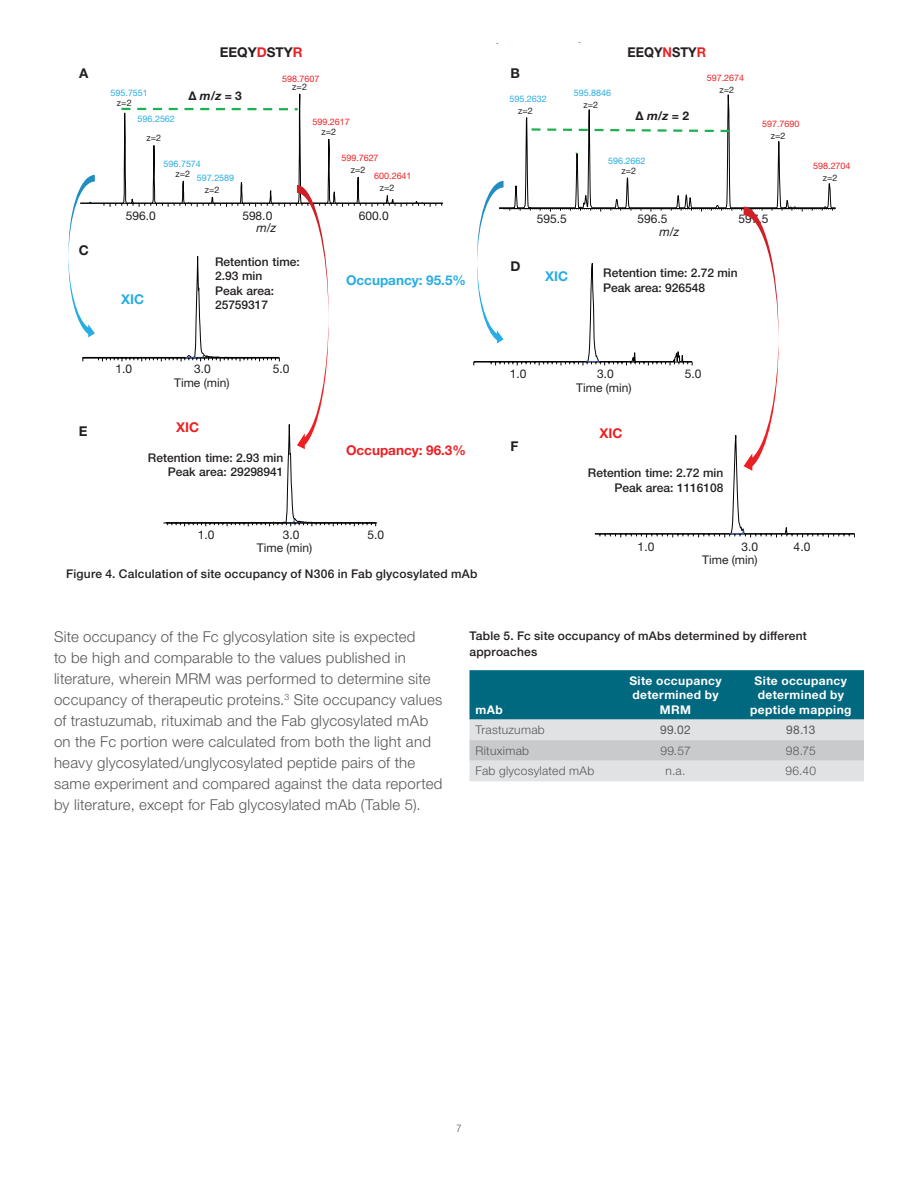
<style>
.page{position:relative;width:918px;height:1188px;background:#fff}
.page>*{position:absolute;margin:0;border:0;box-sizing:border-box;transform-origin:0 0}
.t1{font:300 15px/21px "Helvetica Neue LTW1 G";letter-spacing:.015em;color:#57585a}
.t2{font:700 13.5px "Helvetica Neue LTW1 G";color:#27ade3}
.t3{font:700 13.5px "Helvetica Neue LTW1 G";color:#ee1f23}
.t4{font:700 13.5px "Helvetica Neue LTW1 G";color:#231f20}
.t5{font:700 13.5px "Helvetica Neue LTW1 G";color:#231f20;scale:.95 1}
.t6{font:italic 12.15px "Helvetica Neue LTW1 G";color:#231f20}
.t7{font:500 12px/14.4px "Helvetica Neue LTW1 G";color:#231f20}
.t8{font:12px "Helvetica Neue LTW1 G";color:#231f20}
.t9{font:700 12px/14.4px "Helvetica Neue LTW1 G";letter-spacing:.035em;color:#fff;text-align:center}
.t10{font:300 12px "Helvetica Neue LTW1 G";letter-spacing:.025em;color:#57585a}
.t11{font:700 12px "Helvetica Neue LTW1 G";color:#231f20}
.t12{font:12px "Helvetica Neue LTW1 G";letter-spacing:.025em;color:#57585a}
.t13{font:300 condensed 10.5px "Helvetica Neue LTW1 G";color:#57585a}
.t14{font:9px "Helvetica Neue LTW1 G";letter-spacing:-.005em;color:#ee1f23}
.t15{font:9px "Helvetica Neue LTW1 G";letter-spacing:-.005em;color:#27ade3}
.t16{font:9px "Helvetica Neue LTW1 G";color:#231f20}
.s1{color:#ee1f23}
.s2{font-style:italic}
</style>
<div class="page">
<svg style="left:94px;top:93px;width:349px;height:111px"></svg>
<svg style="left:121px;top:108px;width:177px;height:2px"></svg>
<svg style="left:525px;top:94px;width:256px;height:87px"></svg>
<svg style="left:529px;top:127px;width:203px;height:6px"></svg>
<svg style="left:68px;top:175px;width:374px;height:351px"></svg>
<svg style="left:473px;top:181px;width:382px;height:356px"></svg>
<svg style="left:469px;top:670px;width:395px;height:111px;background:#7aa8b3"></svg>
<p class="t4" style="left:220px;top:44px;width:84px">EEQY<span class="s1">D</span>STY<span class="s1">R</span></p>
<p class="t5" style="left:628px;top:44px;width:84px">EEQY<span class="s1">N</span>STY<span class="s1">R</span></p>
<p class="t4" style="left:79px;top:65px;width:11px">A</p>
<p class="t4" style="left:511px;top:65px;width:11px">B</p>
<p class="t14" style="left:282px;top:73px;width:39px">598.7607</p>
<p class="t16" style="left:292px;top:81px;width:16px">z=2</p>
<p class="t15" style="left:110px;top:87px;width:39px">595.7551</p>
<p class="t16" style="left:117px;top:97px;width:16px">z=2</p>
<p class="t11" style="left:188px;top:89px;width:55px">Δ <span class="s2">m/z</span> = 3</p>
<p class="t15" style="left:509px;top:93px;width:39px">595.2632</p>
<p class="t16" style="left:518px;top:106px;width:16px">z=2</p>
<p class="t15" style="left:138px;top:113px;width:39px">596.2562</p>
<p class="t16" style="left:146px;top:132px;width:16px">z=2</p>
<p class="t14" style="left:312px;top:116px;width:39px">599.2617</p>
<p class="t16" style="left:321px;top:126px;width:16px">z=2</p>
<p class="t14" style="left:341px;top:152px;width:39px">599.7627</p>
<p class="t16" style="left:351px;top:164px;width:16px">z=2</p>
<p class="t15" style="left:164px;top:158px;width:39px">596.7574</p>
<p class="t16" style="left:176px;top:168px;width:16px">z=2</p>
<p class="t14" style="left:374px;top:171px;width:39px">600.2641</p>
<p class="t16" style="left:380px;top:183px;width:16px">z=2</p>
<p class="t15" style="left:197px;top:172px;width:39px">597.2589</p>
<p class="t16" style="left:205px;top:184px;width:16px">z=2</p>
<p class="t15" style="left:574px;top:87px;width:39px">595.8846</p>
<p class="t16" style="left:584px;top:99px;width:16px">z=2</p>
<p class="t11" style="left:636px;top:108px;width:55px">Δ <span class="s2">m/z</span> = 2</p>
<p class="t15" style="left:608px;top:156px;width:39px">596.2662</p>
<p class="t16" style="left:622px;top:165px;width:16px">z=2</p>
<p class="t14" style="left:707px;top:72px;width:39px">597.2674</p>
<p class="t16" style="left:720px;top:84px;width:16px">z=2</p>
<p class="t14" style="left:762px;top:118px;width:39px">597.7690</p>
<p class="t16" style="left:771px;top:131px;width:16px">z=2</p>
<p class="t4" style="left:79px;top:242px;width:12px">C</p>
<p class="t8" style="left:126px;top:208px;width:32px">596.0</p>
<p class="t8" style="left:242px;top:208px;width:31px">598.0</p>
<p class="t8" style="left:359px;top:208px;width:32px">600.0</p>
<p class="t6" style="left:256px;top:220px;width:21px">m/z</p>
<p class="t8" style="left:537px;top:212px;width:32px">595.5</p>
<p class="t8" style="left:637px;top:212px;width:32px">596.5</p>
<p class="t8" style="left:738px;top:212px;width:32px">597.5</p>
<p class="t6" style="left:659px;top:224px;width:21px">m/z</p>
<p class="t2" style="left:121px;top:291px;width:24px">XIC</p>
<p class="t7" style="left:215px;top:254px;width:86px">Retention time:<br>2.93 min<br>Peak area:<br>25759317</p>
<p class="t4" style="left:511px;top:258px;width:12px">D</p>
<p class="t2" style="left:346px;top:272px;width:122px">Occupancy: 95.5%</p>
<p class="t2" style="left:545px;top:268px;width:24px">XIC</p>
<p class="t7" style="left:603px;top:266px;width:136px">Retention time: 2.72 min<br>Peak area: 926548</p>
<p class="t14" style="left:813px;top:161px;width:39px">598.2704</p>
<p class="t16" style="left:823px;top:172px;width:16px">z=2</p>
<p class="t4" style="left:79px;top:423px;width:10px">E</p>
<p class="t8" style="left:116px;top:361px;width:18px">1.0</p>
<p class="t8" style="left:194px;top:361px;width:18px">3.0</p>
<p class="t8" style="left:273px;top:361px;width:18px">5.0</p>
<p class="t8" style="left:174px;top:376px;width:57px">Time (min)</p>
<p class="t3" style="left:176px;top:419px;width:24px">XIC</p>
<p class="t7" style="left:148px;top:450px;width:137px;text-align:right">Retention time: 2.93 min<br>Peak area: 29298941</p>
<p class="t3" style="left:346px;top:441px;width:121px">Occupancy: 96.3%</p>
<p class="t8" style="left:510px;top:366px;width:18px">1.0</p>
<p class="t8" style="left:597px;top:366px;width:18px">3.0</p>
<p class="t8" style="left:685px;top:366px;width:18px">5.0</p>
<p class="t8" style="left:576px;top:380px;width:57px">Time (min)</p>
<p class="t4" style="left:511px;top:438px;width:10px">F</p>
<p class="t3" style="left:599px;top:424px;width:24px">XIC</p>
<p class="t7" style="left:588px;top:466px;width:137px;text-align:right">Retention time: 2.72 min<br>Peak area: 1116108</p>
<p class="t8" style="left:198px;top:527px;width:18px">1.0</p>
<p class="t8" style="left:283px;top:527px;width:18px">3.0</p>
<p class="t8" style="left:368px;top:527px;width:18px">5.0</p>
<p class="t8" style="left:257px;top:540px;width:57px">Time (min)</p>
<p class="t7" style="left:66px;top:567px;width:413px">Figure 4. Calculation of site occupancy of N306 in Fab glycosylated mAb</p>
<p class="t8" style="left:638px;top:540px;width:18px">1.0</p>
<p class="t8" style="left:742px;top:540px;width:18px">3.0</p>
<p class="t8" style="left:794px;top:540px;width:18px">4.0</p>
<p class="t8" style="left:702px;top:552px;width:57px">Time (min)</p>
<p class="t1" style="left:54px;top:626px;width:390px">Site occupancy of the Fc glycosylation site is expected<br>to be high and comparable to the values published in literature, wherein MRM was performed to determine site occupancy of therapeutic proteins.<sup>3</sup> Site occupancy values of trastuzumab, rituximab and the Fab glycosylated mAb on the Fc portion were calculated from both the light and heavy glycosylated/unglycosylated peptide pairs of the same experiment and compared against the data reported by literature, except for Fab glycosylated mAb (Table 5).</p>
<p class="t7" style="left:469px;top:628px;width:339px;line-height:15.8px">Table 5. Fc site occupancy of mAbs determined by different approaches</p>
<p class="t9" style="left:629px;top:673px;width:94px">Site occupancy determined by<br>MRM</p>
<p class="t9" style="left:750px;top:673px;width:103px">Site occupancy determined by peptide mapping</p>
<p class="t9" style="left:476px;top:702px;width:29px">mAb</p>
<p class="t10" style="left:476px;top:723px;width:71px">Trastuzumab</p>
<p class="t12" style="left:660px;top:722px;width:32px">99.02</p>
<p class="t12" style="left:786px;top:722px;width:31px">98.13</p>
<p class="t10" style="left:476px;top:743px;width:55px">Rituximab</p>
<p class="t10" style="left:660px;top:743px;width:32px">99.57</p>
<p class="t10" style="left:786px;top:743px;width:31px">98.75</p>
<p class="t10" style="left:476px;top:764px;width:120px">Fab glycosylated mAb</p>
<p class="t10" style="left:666px;top:764px;width:21px">n.a.</p>
<p class="t10" style="left:785px;top:764px;width:32px">96.40</p>
<p class="t13" style="left:456px;top:1122px;width:7px">7</p>
</div>
